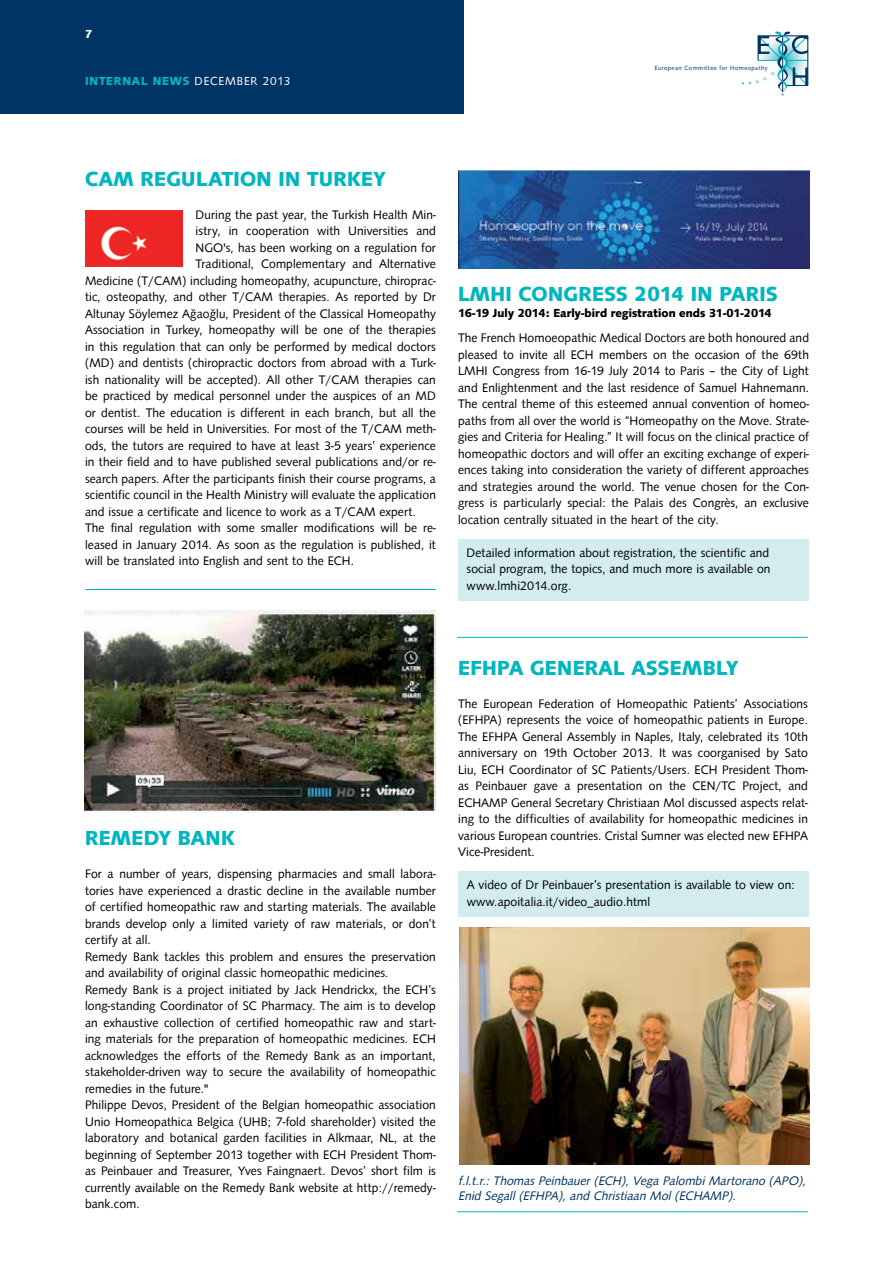
<style>
.page{position:relative;width:893px;height:1263px;background:#fff}
.page>*{position:absolute;margin:0;border:0;box-sizing:border-box;transform-origin:0 0}
.t1{font:700 21px "Syntax D";letter-spacing:.02em;color:#00b6bf}
.t2{font:12.75px/16.5px "Syntax D";letter-spacing:.01em;color:#000;text-align:justify}
.t3{font:italic 12.75px/15px "Syntax D";color:#003465}
.t4{font:700 12px "Syntax D";letter-spacing:-.015em;color:#000}
.t5{font:700 12px "Syntax D";letter-spacing:.075em;color:#00b6bf}
.t6{font:700 12px "Syntax D";color:#fff}
.t7{font:6.3px "Syntax D";letter-spacing:.075em;color:#003465}
.s1{font-weight:400;color:#fff}
</style>
<div class="page">
<div style="left:0;top:0;width:463px;height:114px;background:#003465"></div>
<hr style="left:808px;top:36px;width:1px;height:49px;background:#003465">
<svg style="left:741px;top:31px;width:67px;height:65px"></svg>
<div style="left:458px;top:871px;width:351px;height:46px;background:#d3edee"></div>
<div style="left:458px;top:539px;width:351px;height:62px;background:#d3edee"></div>
<img style="left:85px;top:210px;width:98px;height:57px">
<img style="left:458px;top:170px;width:351px;height:98px">
<img style="left:85px;top:610px;width:351px;height:203px">
<hr style="left:85px;top:589px;width:351px;height:1px;background:#00b6bf">
<hr style="left:457px;top:637px;width:351px;height:1px;background:#00b6bf">
<img style="left:459px;top:928px;width:350px;height:237px">
<hr style="left:457px;top:1211px;width:351px;height:1px;background:#00b6bf">
<p class="t6" style="left:85px;top:27px;width:9px">7</p>
<p class="t5" style="left:85px;top:74px;width:207px">INTERNAL NEWS <span class="s1">DECEMBER 2013</span></p>
<p class="t7" style="left:655px;top:64px;width:115px">European Committee for Homeopathy</p>
<h1 class="t1" style="left:85px;top:167px;width:302px">CAM REGULATION IN TURKEY</h1>
<p class="t2" style="left:196px;top:207px;width:242px">During the past year, the Turkish Health Min-</p>
<p class="t2" style="left:196px;top:223px;width:242px">istry, in cooperation with U niversities and</p>
<p class="t2" style="left:196px;top:240px;width:242px">NGO's, has been working on a regulation for</p>
<p class="t2" style="left:196px;top:256px;width:242px">Traditional, Complementary and Alternative</p>
<p class="t2" style="left:85px;top:273px;width:352px">Medicine (T/CAM) including homeopathy, acupuncture, chiroprac-</p>
<p class="t2" style="left:85px;top:289px;width:352px">tic, osteopathy, and other T/CAM therapies. As reported by Dr</p>
<p class="t2" style="left:85px;top:306px;width:352px">Altunay Söylemez Ağaoğlu, President of the Classical Homeopathy</p>
<p class="t2" style="left:85px;top:322px;width:352px">Association in Turkey, homeopathy will be one of the therapies</p>
<p class="t2" style="left:85px;top:339px;width:352px">in this regulation that can only be performed by medical doctors</p>
<p class="t2" style="left:85px;top:355px;width:352px">(MD) and dentists (chiropractic doctors from abroad with a Turk-</p>
<p class="t2" style="left:85px;top:372px;width:352px">ish nationality will be accepted). All other T/CAM therapies can</p>
<p class="t2" style="left:85px;top:388px;width:352px">be practiced by medical personnel under the auspices of an MD</p>
<p class="t2" style="left:85px;top:405px;width:352px">or dentist. The education is different in each branch, but all the</p>
<p class="t2" style="left:85px;top:421px;width:352px">courses will be held in U niversities. For most of the T/CAM meth-</p>
<p class="t2" style="left:85px;top:438px;width:352px">ods, the tutors are required to have at least 3-5 years’ experience</p>
<p class="t2" style="left:85px;top:454px;width:352px">in their field and to have published several publications and/or re-</p>
<p class="t2" style="left:85px;top:471px;width:352px">search papers. After the participants finish their course programs, a</p>
<p class="t2" style="left:85px;top:487px;width:352px">scientific council in the Health Ministry will evaluate the application</p>
<p class="t2" style="left:85px;top:504px;width:332px">and issue a certificate and licence to work as a T/CAM expert.</p>
<p class="t2" style="left:85px;top:520px;width:352px">The final regulation with some smaller modifications will be re-</p>
<p class="t2" style="left:85px;top:537px;width:352px">leased in January 2014. As soon as the regulation is published, it</p>
<p class="t2" style="left:85px;top:553px;width:270px">will be translated into English and sent to the ECH.</p>
<h1 class="t1" style="left:458px;top:282px;width:321px">LMHI CONGRESS 2014 IN PARIS</h1>
<p class="t4" style="left:458px;top:306px;width:315px">16-19 JULY 2014: EARLY-BIRD REGISTRATION ENDS 31-01-2014</p>
<p class="t2" style="left:458px;top:330px;width:353px">The French Homoeopathic Medical Doctors are both honoured and pleased to invite all ECH members on the occasion of the 69th LMHI Congress from 16-19 J uly 2014 to Paris – the City of Light and Enlightenment and the last residence of Samuel Hahnemann.<br>The central theme of this esteemed annual convention of homeo&shy;paths from all over the world is “Homeopathy on the Move. Strate&shy;gies and Criteria for Healing.” It will focus on the clinical practice of homeopathic doctors and will offer an exciting exchange of experi&shy;ences taking into consideration the variety of different approaches and strategies around the world. The venue chosen for the Con&shy;gress is particularly special: the Palais des Congrès, an exclusive location centrally situated in the heart of the city.</p>
<p class="t2" style="left:467px;top:544px;width:305px">Detailed information about registration, the scientific and social program, the topics, and much more is available on www.lmhi2014.org.</p>
<h1 class="t1" style="left:85px;top:826px;width:151px">REMEDY BANK</h1>
<p class="t2" style="left:85px;top:866px;width:352px;text-align:left">For a number of years, dispensing pharmacies and small labora&shy;tories have experienced a drastic decline in the available number of certified homeopathic raw and starting materials. The available brands develop only a limited variety of raw materials, or don’t certify at all.<br>Remedy Bank tackles this problem and ensures the preservation and availability of original classic homeopathic medicines.<br>Remedy Bank is a project initiated by Jack Hendrickx, the ECH’s long-standing Coordinator of SC Pharmacy. The aim is to develop an exhaustive collection of certified homeopathic raw and start&shy;ing materials for the preparation of homeopathic medicines. ECH acknowledges the efforts of the Remedy Bank as an important, stakeholder-driven way to secure the availability of homeopathic remedies in the future."<br>Philippe Devos, President of the Belgian homeopathic association Unio Homeopathica Belgica (UHB; 7-fold shareholder) visited the laboratory and botanical garden facilities in Alkmaar, NL, at the beginning of September 2013 together with ECH President Thom&shy;as Peinbauer and Treasurer, Yves Faingnaert. Devos’ short film is currently available on the Remedy Bank website at http://remedy&shy;bank.com.</p>
<h1 class="t1" style="left:458px;top:656px;width:14px">EFHPA</h1>
<h1 class="t1" style="left:530px;top:656px;width:210px">GENERAL ASSEMBLY</h1>
<p class="t2" style="left:458px;top:695px;width:351px">The European Federation of Homeopathic Patients’ Associations (EFHPA) represents the voice of homeopathic patients in Europe.<br>The EFHPA General Assembly in Naples, Italy, celebrated its 10th anniversary on 19th October 2013. It was coorganised by Sato Liu, ECH Coordinator of SC Patients/Users. ECH President Thom&shy;as Peinbauer gave a presentation on the CEN/TC Project, and ECHAMP General Secretary Christiaan Mol discussed aspects relat&shy;ing to the difficulties of availability for homeopathic medicines in various European countries. Cristal Sumner was elected new EFHPA Vice-President.</p>
<p class="t2" style="left:467px;top:877px;width:329px">A video of Dr Peinbauer’s presentation is available to view on: www.apoitalia.it/video_audio.html</p>
<p class="t3" style="left:458px;top:1173px;width:352px">f.l.t.r.: Thomas Peinbauer (ECH),Vega Palombi Martorano (APO),<br>Enid Segall (EFHPA), and Christiaan Mol (ECHAMP).</p>
</div>
